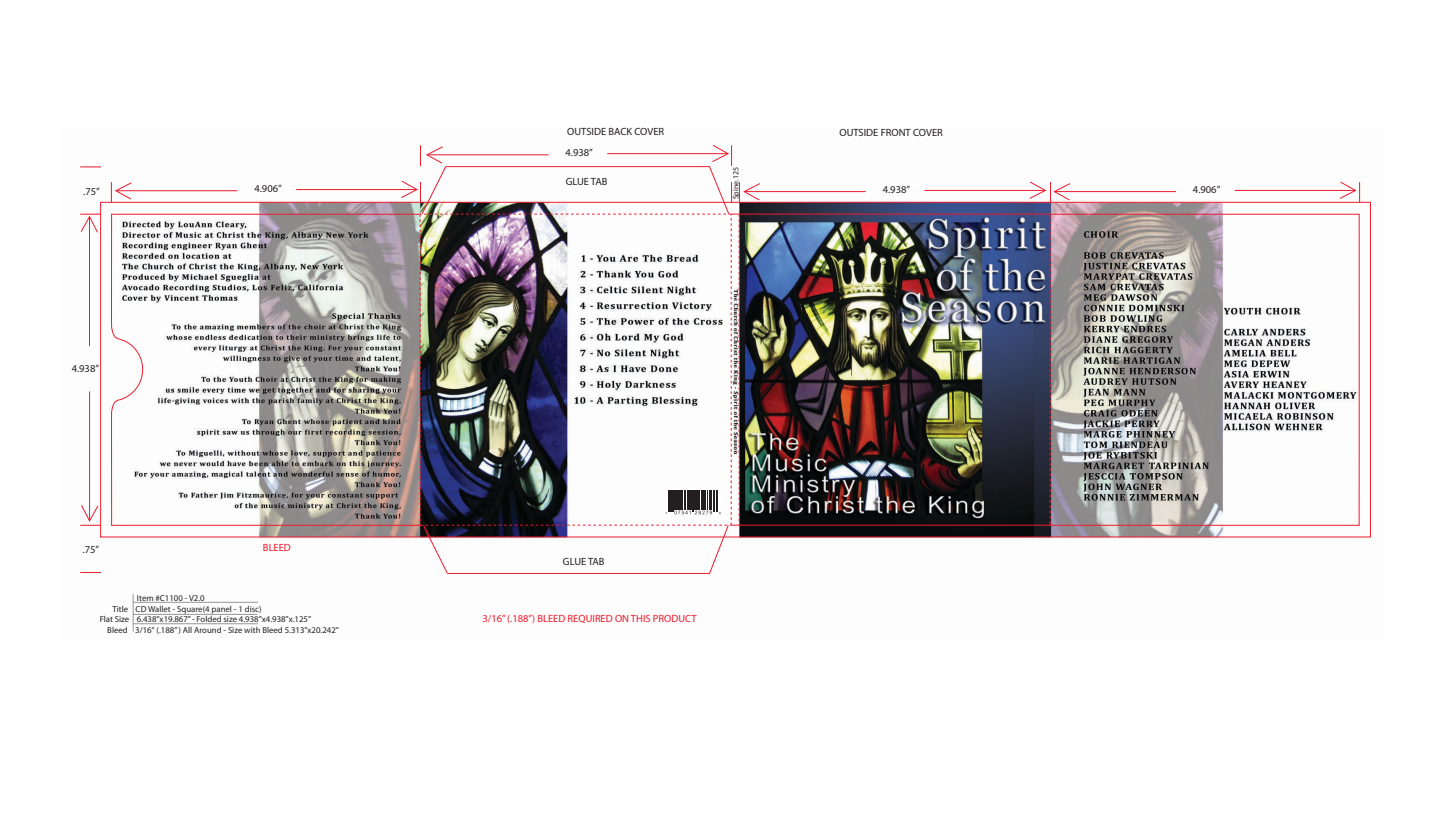
<style>
.page{position:relative;width:1449px;height:819px;background:#fff}
.page>*{position:absolute;margin:0;border:0;box-sizing:border-box;transform-origin:0 0}
.t1{font:10.5px "Myriad";color:#231f20}
.t2{font:10.5px "Myriad";color:#ed1b2d}
.t3{font:8.75px "Myriad";color:#231f20}
.t4{font:7.88px "Myriad";color:#231f20}
</style>
<div class="page">
<img style="left:80px;top:166px;width:1291px;height:466px">
<hr style="left:133px;top:594px;width:1px;height:38px;background:#949698">
<hr style="left:133px;top:602px;width:125px;height:1px;background:#949698">
<hr style="left:133px;top:614px;width:125px;height:1px;background:#949698">
<hr style="left:133px;top:624px;width:125px;height:1px;background:#949698">
<hr style="left:111px;top:214px;width:309px;height:1px;background:#ed1b2d">
<hr style="left:111px;top:525px;width:310px;height:1px;background:#ed1b2d">
<svg style="left:111px;top:213px;width:33px;height:314px"></svg>
<hr style="left:1050px;top:214px;width:309px;height:1px;background:#ed1b2d">
<hr style="left:1049px;top:525px;width:310px;height:1px;background:#ed1b2d">
<svg style="left:1358px;top:213px;width:2px;height:314px"></svg>
<hr style="left:89px;top:217px;width:1px;height:129px;background:#ed1b2d">
<hr style="left:89px;top:391px;width:1px;height:130px;background:#ed1b2d">
<hr style="left:116px;top:190px;width:121px;height:1px;background:#ed1b2d">
<hr style="left:296px;top:189px;width:121px;height:1px;background:#ed1b2d">
<svg style="left:111px;top:182px;width:22px;height:21px"></svg>
<svg style="left:80px;top:214px;width:21px;height:19px"></svg>
<svg style="left:80px;top:167px;width:21px;height:1px"></svg>
<svg style="left:80px;top:504px;width:21px;height:22px"></svg>
<svg style="left:80px;top:572px;width:21px;height:2px"></svg>
<img style="left:400px;top:145px;width:671px;height:430px">
<hr style="left:1054px;top:191px;width:122px;height:1px;background:#ed1b2d">
<svg style="left:1339px;top:181px;width:22px;height:22px"></svg>
<hr style="left:1235px;top:190px;width:121px;height:1px;background:#ed1b2d">
<p class="t1" style="left:83px;top:186px;width:18px">.75”</p>
<p class="t1" style="left:72px;top:363px;width:29px">4.938”</p>
<p class="t1" style="left:83px;top:545px;width:18px">.75”</p>
<p class="t1" style="left:254px;top:184px;width:29px">4.906”</p>
<p class="t2" style="left:263px;top:542px;width:29px">BLEED</p>
<p class="t3" style="left:137px;top:594px;width:69px">Item #C1100 - V2.0</p>
<p class="t3" style="left:112px;top:605px;width:151px">Title CD Wallet - Square(4 panel - 1 disc)</p>
<p class="t3" style="left:100px;top:615px;width:213px">Flat Size 6.438”x19.867” - Folded size 4.938”x4.938”x.125”</p>
<p class="t3" style="left:107px;top:626px;width:233px">Bleed 3/16“ (.188” ) All Around - Size with Bleed 5.313”x20.242”</p>
<p class="t1" style="left:567px;top:126px;width:98px">OUTSIDE BACK COVER</p>
<p class="t1" style="left:839px;top:128px;width:105px">OUTSIDE FRONT COVER</p>
<p class="t1" style="left:566px;top:148px;width:29px">4.938”</p>
<p class="t1" style="left:566px;top:176px;width:43px">GLUE TAB</p>
<p class="t4" style="left:732px;top:199px;width:34px;rotate:-90deg">Spine.125</p>
<p class="t1" style="left:883px;top:184px;width:29px">4.938”</p>
<p class="t1" style="left:1193px;top:184px;width:29px">4.906”</p>
<p class="t1" style="left:563px;top:556px;width:43px">GLUE TAB</p>
<p class="t2" style="left:483px;top:613px;width:216px">3/16” (.188”) BLEED REQUIRED ON THIS PRODUCT</p>
</div>
